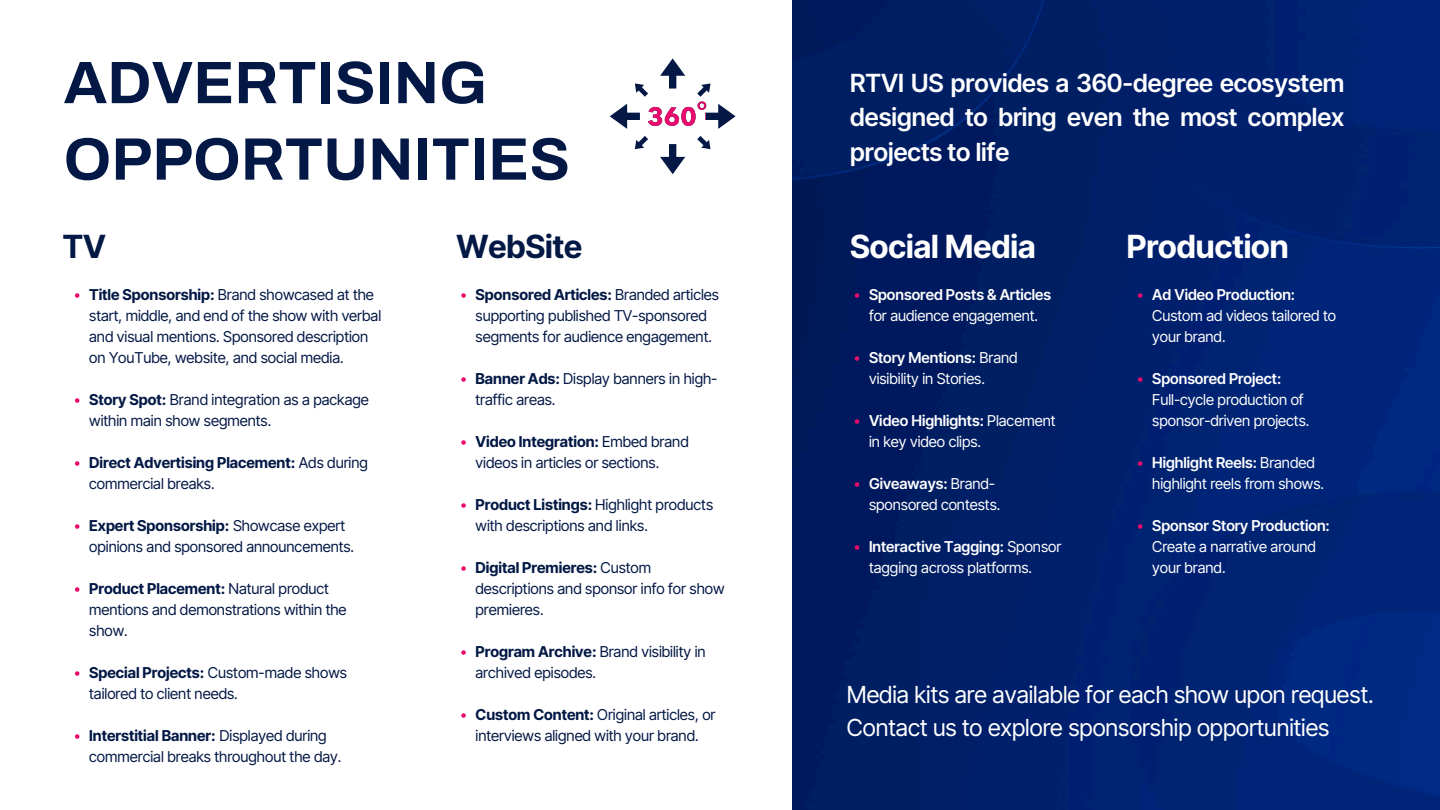
<style>
.page{position:relative;width:1440px;height:810px;background:#fff}
.page>*{position:absolute;margin:0;border:0;box-sizing:border-box;transform-origin:0 0}
.t1{font:700 60px/76.5px "Archivo";color:#031845}
.t2{font:700 31.9px "Inter Tight";color:#fff}
.t3{font:700 31.9px "Inter Tight";color:#031845}
.t4{font:600 25px/34.5px "Inter Tight";color:#fff;text-align:justify}
.t5{font:23.5px/32.2px "Inter Tight";color:#fff}
.t6{font:15px/21px "Inter Tight";color:#031845}
.t7{font:15px/21px "Inter Tight";color:#fff}
.t8{font:700 15px/21px "Inter Tight";color:#031845}
.t9{font:600 15px/21px "Inter Tight";color:#fff}
.s1{font-weight:700}
.s2{font-weight:400}
.s3{font-weight:600}
</style>
<div class="page">
<img style="left:792px;top:0;width:648px;height:810px">
<svg style="left:660px;top:144px;width:25px;height:30px"></svg>
<svg style="left:697px;top:136px;width:14px;height:13px"></svg>
<svg style="left:635px;top:136px;width:13px;height:13px"></svg>
<svg style="left:75px;top:293px;width:4px;height:5px"></svg>
<svg style="left:75px;top:398px;width:4px;height:5px"></svg>
<svg style="left:75px;top:461px;width:4px;height:5px"></svg>
<svg style="left:75px;top:524px;width:4px;height:5px"></svg>
<svg style="left:75px;top:587px;width:4px;height:5px"></svg>
<svg style="left:75px;top:671px;width:4px;height:5px"></svg>
<svg style="left:75px;top:734px;width:4px;height:5px"></svg>
<svg style="left:855px;top:293px;width:4px;height:5px"></svg>
<svg style="left:855px;top:356px;width:4px;height:5px"></svg>
<svg style="left:855px;top:419px;width:4px;height:5px"></svg>
<svg style="left:855px;top:482px;width:4px;height:5px"></svg>
<svg style="left:855px;top:545px;width:4px;height:5px"></svg>
<svg style="left:461px;top:293px;width:5px;height:5px"></svg>
<svg style="left:461px;top:377px;width:5px;height:5px"></svg>
<svg style="left:461px;top:440px;width:5px;height:5px"></svg>
<svg style="left:461px;top:503px;width:5px;height:5px"></svg>
<svg style="left:461px;top:566px;width:5px;height:5px"></svg>
<svg style="left:461px;top:650px;width:5px;height:5px"></svg>
<svg style="left:461px;top:713px;width:5px;height:5px"></svg>
<svg style="left:1138px;top:293px;width:4px;height:5px"></svg>
<svg style="left:1138px;top:377px;width:4px;height:5px"></svg>
<svg style="left:1138px;top:461px;width:4px;height:5px"></svg>
<svg style="left:1138px;top:524px;width:4px;height:5px"></svg>
<svg style="left:610px;top:58px;width:126px;height:71px"></svg>
<p class="t1" style="left:64px;top:45px;width:508px">ADVERTISING<br>OPPORTUNITIES</p>
<h1 class="t4" style="left:850px;top:66px;width:496px">RTVI US provides a 360-degree ecosystem designed to bring even the most complex projects to life</h1>
<p class="t3" style="left:63px;top:227px;width:45px">TV</p>
<p class="t3" style="left:456px;top:227px;width:127px">WebSite</p>
<p class="t2" style="left:850px;top:227px;width:187px">Social Media</p>
<p class="t2" style="left:1127px;top:227px;width:163px">Production</p>
<p class="t6" style="left:89px;top:284px;width:294px"><span class="s1">Title Sponsorship:</span> Brand showcased at the start, middle, and end of the show with verbal and visual mentions. Sponsored description on YouTube, website, and social media.</p>
<h2 class="t6" style="left:89px;top:389px;width:281px"><span class="s1">Story Spot:</span> Brand integration as a package within main show segments.</h2>
<h3 class="t8" style="left:89px;top:452px;width:280px">Direct Advertising Placement: <span class="s2">Ads during commercial breaks.</span></h3>
<p class="t6" style="left:89px;top:515px;width:266px"><span class="s1">Expert Sponsorship:</span> Showcase expert opinions and sponsored announcements.</p>
<p class="t6" style="left:89px;top:578px;width:259px"><span class="s1">Product Placement:</span> Natural product mentions and demonstrations within the show.</p>
<p class="t6" style="left:89px;top:662px;width:259px"><span class="s1">Special Projects:</span> Custom-made shows tailored to client needs.</p>
<p class="t6" style="left:89px;top:725px;width:254px"><span class="s1">Interstitial Banner:</span> Displayed during commercial breaks throughout the day.</p>
<p class="t6" style="left:476px;top:284px;width:245px"><span class="s1">Sponsored Articles:</span> Branded articles supporting published TV-sponsored segments for audience engagement.</p>
<h4 class="t6" style="left:476px;top:368px;width:243px"><span class="s1">Banner Ads:</span> Display banners in high&shy;traffic areas.</h4>
<h3 class="t6" style="left:476px;top:431px;width:215px"><span class="s1">Video Integration:</span> Embed brand videos in articles or sections.</h3>
<p class="t6" style="left:476px;top:494px;width:239px"><span class="s1">Product Listings:</span> Highlight products with descriptions and links.</p>
<p class="t6" style="left:476px;top:557px;width:250px"><span class="s1">Digital Premieres:</span> Custom descriptions and sponsor info for show premieres.</p>
<p class="t6" style="left:476px;top:641px;width:232px"><span class="s1">Program Archive:</span> Brand visibility in archived episodes.</p>
<p class="t6" style="left:476px;top:704px;width:241px"><span class="s1">Custom Content:</span> Original articles, or interviews aligned with your brand.</p>
<p class="t9" style="left:869px;top:284px;width:184px">Sponsored Posts &amp; Articles <span class="s2">for audience engagement.</span></p>
<p class="t7" style="left:869px;top:347px;width:150px"><span class="s3">Story Mentions:</span> Brand visibility in Stories.</p>
<p class="t7" style="left:869px;top:410px;width:188px"><span class="s3">Video Highlights:</span> Placement in key video clips.</p>
<p class="t7" style="left:869px;top:473px;width:133px"><span class="s3">Giveaways:</span> Brand&shy;sponsored contests.</p>
<p class="t7" style="left:869px;top:536px;width:194px"><span class="s3">Interactive Tagging:</span> Sponsor tagging across platforms.</p>
<p class="t7" style="left:1152px;top:284px;width:185px"><span class="s3">Ad Video Production:<br></span>Custom ad videos tailored to your brand.</p>
<h3 class="t7" style="left:1152px;top:368px;width:159px"><span class="s3">Sponsored Project:<br></span>Full-cycle production of sponsor-driven projects.</h3>
<p class="t7" style="left:1152px;top:452px;width:173px"><span class="s3">Highlight Reels:</span> Branded highlight reels from shows.</p>
<p class="t7" style="left:1152px;top:515px;width:179px"><span class="s3">Sponsor Story Production:<br></span>Create a narrative around your brand.</p>
<p class="t5" style="left:847px;top:679px;width:528px">Media kits are available for each show upon request.<br>Contact us to explore sponsorship opportunities</p>
</div>
